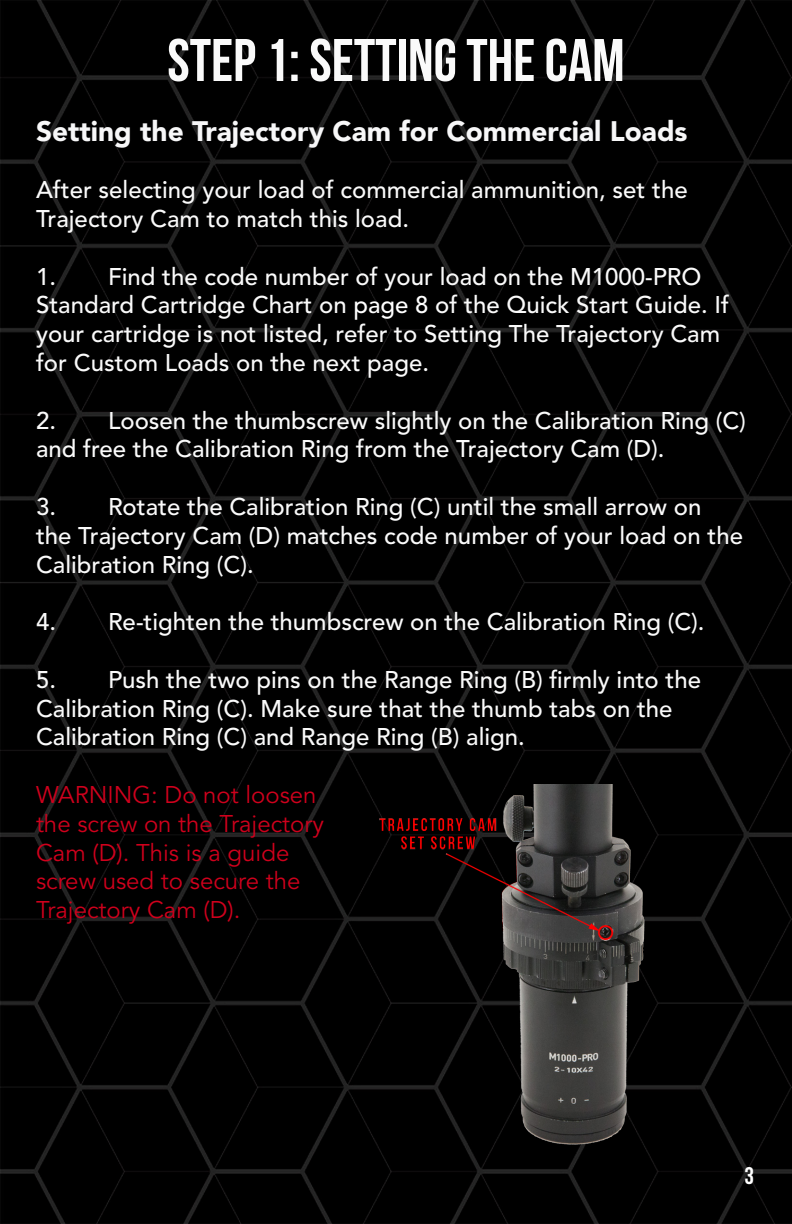
<style>
.page{position:relative;width:792px;height:1224px;background:#fff}
.page>*{position:absolute;margin:0;border:0;box-sizing:border-box;transform-origin:0 0}
.t1{font:60px "Bebas Neue";color:#fafafa}
.t2{font:900 28px "Avenir LT Pro";color:#f7f7f8}
.t3{font:500 24px/28.8px "Avenir LT Std";color:#fafafa}
.t4{font:24px/28.8px "Avenir LT Pro";color:#cf001c}
.t5{font:24px "Bebas Neue";color:#fff}
.s1{color:#fff}
</style>
<div class="page">
<img style="left:0;top:0;width:792px;height:1224px">
<img style="left:373px;top:785px;width:383px;height:365px">
<p class="t1" style="left:167px;top:27px;width:459px">STEP 1: SETTING THE CAM</p>
<p class="t2" style="left:36px;top:114px;width:653px">Setting the Trajectory Cam for Commercial Loads</p>
<p class="t3" style="left:36px;top:176px;width:653px">After selecting your load of commercial ammunition, set the<br>Trajectory Cam to match this load.</p>
<p class="t3" style="left:36px;top:262px;width:695px">1. Find the code number of your load on the M1000-PRO Standard Cartridge Chart on <span class="s1">page 8</span> of the Quick Start Guide. If your cartridge is not listed, refer to Setting The Trajectory Cam for Custom Loads on the next page.</p>
<p class="t3" style="left:36px;top:406px;width:711px">2. Loosen the thumbscrew slightly on the Calibration Ring (C) and free the Calibration Ring from the Trajectory Cam (D).</p>
<p class="t3" style="left:36px;top:493px;width:709px">3. Rotate the Calibration Ring (C) until the small arrow on<br>the Trajectory Cam (D) matches code number of your load on the<br>Calibration Ring (C).</p>
<p class="t3" style="left:36px;top:608px;width:670px">4. Re-tighten the thumbscrew on the Calibration Ring (C).</p>
<p class="t3" style="left:36px;top:666px;width:667px">5. Push the two pins on the Range Ring (B) firmly into the<br>Calibration Ring (C). Make sure that the thumb tabs on the<br>Calibration Ring (C) and Range Ring (B) align.</p>
<p class="t4" style="left:36px;top:781px;width:290px">WARNING: Do not loosen the screw on the Trajectory<br>Cam (D). This is a guide screw used to secure the<br>Trajectory Cam (D).</p>
<p class="t5" style="left:744px;top:1163px;width:11px">3</p>
</div>
